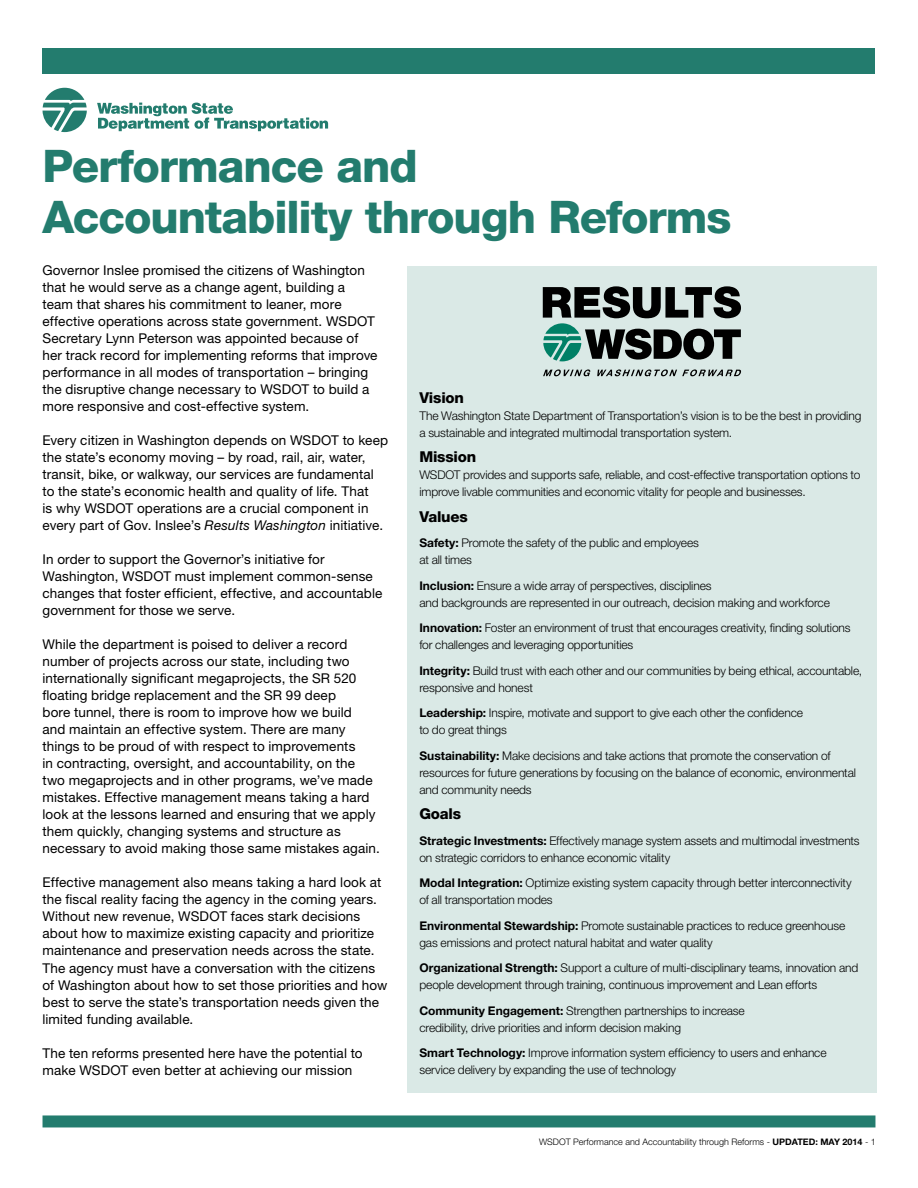
<style>
.page{position:relative;width:918px;height:1188px;background:#fff}
.page>*{position:absolute;margin:0;border:0;box-sizing:border-box;transform-origin:0 0}
.t1{font:800 45px/51px "Helvetica Neue LT Std";letter-spacing:-.025em;color:#237c6e}
.t2{font:800 15px "Helvetica Neue LT Std";letter-spacing:-.015em;color:#000}
.t3{font:13.5px/17px "Helvetica Neue LT Std";letter-spacing:.01em;color:#000}
.t4{font:300 12px/17px "Helvetica Neue LT Std";letter-spacing:-.01em;color:#000}
.t5{font:300 9px "Helvetica Neue LT Std";color:#000}
.s1{font-style:italic}
.s2{font-weight:700}
</style>
<div class="page">
<div style="left:43px;top:1115px;width:832px;height:12px;background:#237c6e"></div>
<div style="left:43px;top:48px;width:832px;height:26px;background:#237c6e"></div>
<div style="left:407px;top:266px;width:470px;height:826px;background:#dae9e6"></div>
<svg style="left:543px;top:286px;width:198px;height:75px"></svg>
<svg style="left:543px;top:369px;width:48px;height:7px"></svg>
<svg style="left:597px;top:369px;width:145px;height:7px"></svg>
<svg style="left:97px;top:103px;width:231px;height:28px"></svg>
<svg style="left:43px;top:88px;width:44px;height:44px"></svg>
<h1 class="t1" style="left:43px;top:140px;width:691px">Performance and<br>Accountability through Reforms</h1>
<p class="t3" style="left:43px;top:262px;width:337px">Governor Inslee promised the citizens of Washington that he would serve as a change agent, building a team that shares his commitment to leaner, more effective operations across state government. WSDOT Secretary Lynn Peterson was appointed because of her track record for implementing reforms that improve performance in all modes of transportation – bringing the disruptive change necessary to WSDOT to build a more responsive and cost-effective system.</p>
<p class="t3" style="left:43px;top:432px;width:347px">Every citizen in Washington depends on WSDOT to keep the state’s economy moving – by road, rail, air, water, transit, bike, or walkway, our services are fundamental to the state’s economic health and quality of life. That<br>is why WSDOT operations are a crucial component in every part of Gov. Inslee’s <span class="s1">Results Washington</span> initiative.</p>
<p class="t3" style="left:43px;top:551px;width:341px">In order to support the Governor’s initiative for Washington, WSDOT must implement common-sense changes that foster efficient, effective, and accountable government for those we serve.</p>
<p class="t3" style="left:43px;top:636px;width:339px">While the department is poised to deliver a record number of projects across our state, including two internationally significant megaprojects, the SR 520 floating bridge replacement and the SR 99 deep<br>bore tunnel, there is room to improve how we build<br>and maintain an effective system. There are many things to be proud of with respect to improvements<br>in contracting, oversight, and accountability, on the two megaprojects and in other programs, we’ve made mistakes. Effective management means taking a hard look at the lessons learned and ensuring that we apply them quickly, changing systems and structure as necessary to avoid making those same mistakes again.</p>
<p class="t3" style="left:43px;top:874px;width:346px">Effective management also means taking a hard look at the fiscal reality facing the agency in the coming years.<br>Without new revenue, WSDOT faces stark decisions about how to maximize existing capacity and prioritize maintenance and preservation needs across the state.<br>The agency must have a conversation with the citizens of Washington about how to set those priorities and how best to serve the state’s transportation needs given the limited funding available.</p>
<p class="t3" style="left:43px;top:1044px;width:322px">The ten reforms presented here have the potential to make WSDOT even better at achieving our mission</p>
<p class="t2" style="left:419px;top:388px;width:46px">Vision</p>
<p class="t4" style="left:419px;top:407px;width:443px">The Washington State Department of Transportation’s vision is to be the best in providing a sustainable and integrated multimodal transportation system.</p>
<p class="t2" style="left:419px;top:448px;width:58px">Mission</p>
<p class="t4" style="left:419px;top:466px;width:443px">WSDOT provides and supports safe, reliable, and cost-effective transportation options to improve livable communities and economic vitality for people and businesses.</p>
<p class="t2" style="left:419px;top:507px;width:50px">Values</p>
<p class="t4" style="left:419px;top:534px;width:281px"><span class="s2">Safety:</span> Promote the safety of the public and employees at all times</p>
<p class="t4" style="left:419px;top:577px;width:412px"><span class="s2">Inclusion:</span> Ensure a wide array of perspectives, disciplines<br>and backgrounds are represented in our outreach, decision making and workforce</p>
<p class="t4" style="left:419px;top:619px;width:433px"><span class="s2">Innovation:</span> Foster an environment of trust that encourages creativity, finding solutions for challenges and leveraging opportunities</p>
<p class="t4" style="left:419px;top:662px;width:444px"><span class="s2">Integrity:</span> Build trust with each other and our communities by being ethical, accountable, responsive and honest</p>
<p class="t4" style="left:419px;top:704px;width:385px"><span class="s2">Leadership:</span> Inspire, motivate and support to give each other the confidence to do great things</p>
<p class="t4" style="left:419px;top:747px;width:438px"><span class="s2">Sustainability:</span> Make decisions and take actions that promote the conservation of resources for future generations by focusing on the balance of economic, environmental and community needs</p>
<p class="t2" style="left:419px;top:805px;width:43px">Goals</p>
<p class="t4" style="left:419px;top:832px;width:442px"><span class="s2">Strategic Investments:</span> Effectively manage system assets and multimodal investments on strategic corridors to enhance economic vitality</p>
<p class="t4" style="left:419px;top:874px;width:434px"><span class="s2">Modal Integration:</span> Optimize existing system capacity through better interconnectivity of all transportation modes</p>
<p class="t4" style="left:419px;top:917px;width:427px"><span class="s2">Environmental Stewardship:</span> Promote sustainable practices to reduce greenhouse gas emissions and protect natural habitat and water quality</p>
<p class="t4" style="left:419px;top:959px;width:441px"><span class="s2">Organizational Strength:</span> Support a culture of multi-disciplinary teams, innovation and people development through training, continuous improvement and Lean efforts</p>
<p class="t4" style="left:419px;top:1002px;width:327px"><span class="s2">Community Engagement:</span> Strengthen partnerships to increase credibility, drive priorities and inform decision making</p>
<p class="t4" style="left:419px;top:1044px;width:409px"><span class="s2">Smart Technology:</span> Improve information system efficiency to users and enhance service delivery by expanding the use of technology</p>
<p class="t5" style="left:539px;top:1136px;width:338px">WSDOT Performance and Accountability through Reforms - <span class="s2">UPDATED: MAY 2014</span> - 1</p>
</div>
